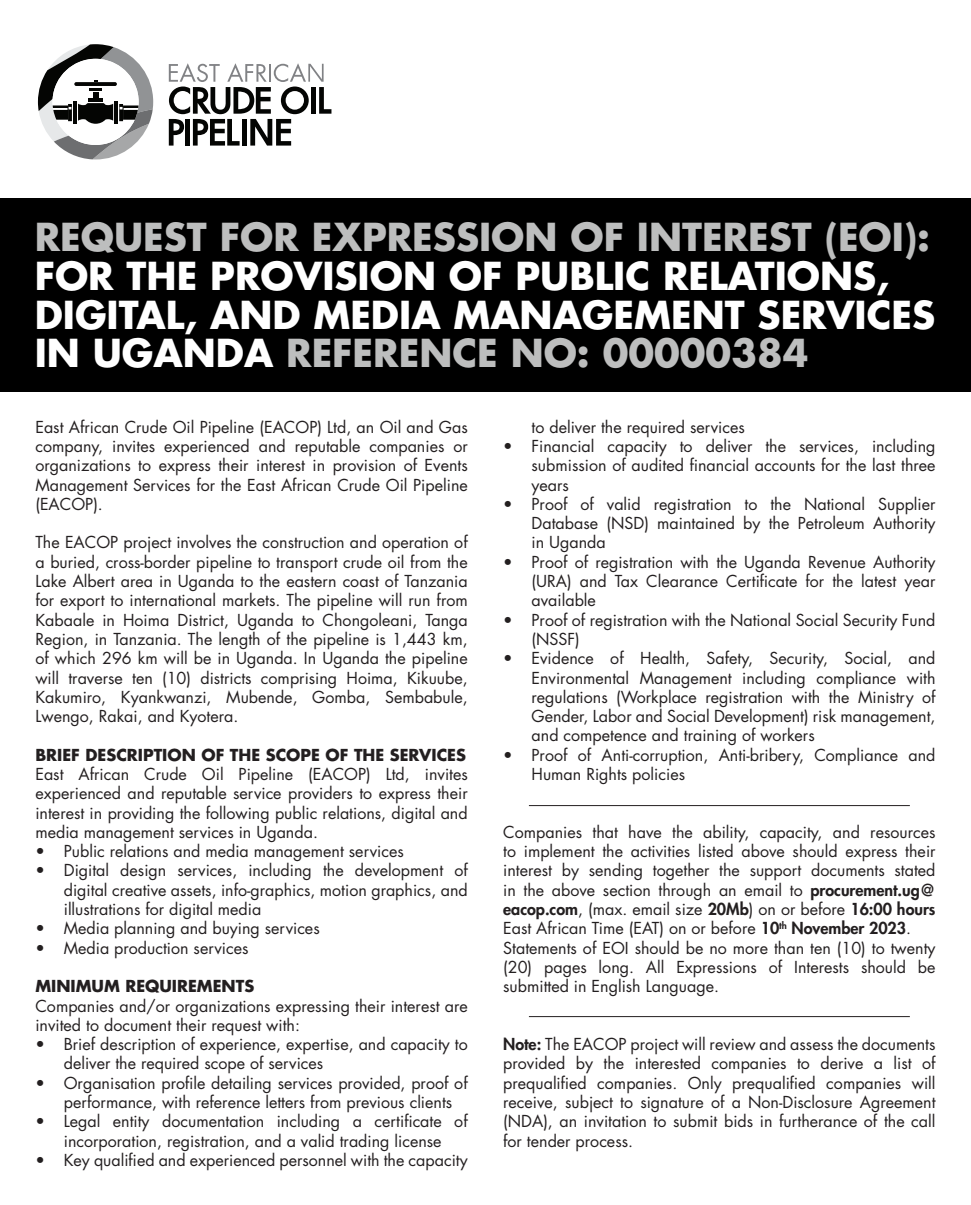
<style>
.page{position:relative;width:971px;height:1205px;background:#fff}
.page>*{position:absolute;margin:0;border:0;box-sizing:border-box;transform-origin:0 0}
.t1{font:700 37.5px/38.8px "Futura Std";color:#fff}
.t2{font:700 37.5px "Futura Std";color:#bdbebe}
.t3{font:16px/19.2px "Futura Std";color:#231f20;text-align:justify}
.t4{font:700 16px "Futura Std";color:#231f20}
.s1{color:#bdbebe}
.s2{font-weight:800}
</style>
<div class="page">
<svg style="left:38px;top:44px;width:115px;height:115px"></svg>
<svg style="left:68px;top:104px;width:4px;height:17px"></svg>
<svg style="left:169px;top:63px;width:162px;height:83px"></svg>
<hr style="left:529px;top:805px;width:381px;height:1px;background:#231f20">
<hr style="left:529px;top:1016px;width:381px;height:1px;background:#231f20">
<div style="left:0;top:198px;width:971px;height:193px;background:#000"></div>
<p class="t2" style="left:35px;top:212px;width:897px">REQUEST FOR EXPRESSION OF INTEREST (EOI):</p>
<p class="t1" style="left:35px;top:256px;width:902px">FOR THE PROVISION OF PUBLIC RELATIONS,<br>DIGITAL, AND MEDIA MANAGEMENT SERVICES<br>IN UGANDA <span class="s1">REFERENCE NO: 00000384</span></p>
<p class="t3" style="left:35px;top:417px;width:434px">East African Crude Oil Pipeline (EACOP) Ltd, an Oil and Gas company, invites experienced and reputable companies or organizations to express their interest in provision of Events Management Services for the East African Crude Oil Pipeline (EACOP).</p>
<p class="t3" style="left:35px;top:533px;width:434px">The EACOP project involves the construction and operation of a buried, cross-border pipeline to transport crude oil from the Lake Albert area in Uganda to the eastern coast of Tanzania for export to international markets. The pipeline will run from Kabaale in Hoima District, Uganda to Chongoleani, Tanga Region, in Tanzania. The length of the pipeline is 1,443 km, of which 296 km will be in Uganda. In Uganda the pipeline will traverse ten (10) districts comprising Hoima, Kikuube, Kakumiro, Kyankwanzi, Mubende, Gomba, Sembabule, Lwengo, Rakai, and Kyotera.</p>
<p class="t4" style="left:35px;top:744px;width:432px">BRIEF DESCRIPTION OF THE SCOPE OF THE SERVICES</p>
<p class="t3" style="left:35px;top:765px;width:434px">East African Crude Oil Pipeline (EACOP) Ltd, invites experienced and reputable service providers to express their interest in providing the following public relations, digital and media management services in Uganda.</p>
<p class="t3" style="left:35px;top:842px;width:370px">• Public relations and media management services</p>
<p class="t3" style="left:64px;top:861px;width:405px;text-indent:-28px">• Digital design services, including the development of digital creative assets, info-graphics, motion graphics, and illustrations for digital media</p>
<p class="t3" style="left:35px;top:919px;width:286px">• Media planning and buying services</p>
<p class="t3" style="left:35px;top:938px;width:215px">• Media production services</p>
<p class="t4" style="left:35px;top:975px;width:220px">MINIMUM REQUIREMENTS</p>
<p class="t3" style="left:35px;top:996px;width:434px">Companies and/or organizations expressing their interest are invited to document their request with:</p>
<p class="t3" style="left:64px;top:1035px;width:405px;text-indent:-28px">• Brief description of experience, expertise, and capacity to deliver the required scope of services</p>
<p class="t3" style="left:64px;top:1073px;width:405px;text-indent:-28px">• Organisation profile detailing services provided, proof of performance, with reference letters from previous clients</p>
<p class="t3" style="left:35px;top:1112px;width:434px;text-align:center">• Legal entity documentation including a certificate of incorporation, registration, and a valid trading license</p>
<p class="t3" style="left:35px;top:1150px;width:434px">• Key qualified and experienced personnel with the capacity</p>
<p class="t3" style="left:531px;top:417px;width:215px">to deliver the required services</p>
<p class="t3" style="left:531px;top:437px;width:405px;text-indent:-28px">• Financial capacity to deliver the services, including submission of audited financial accounts for the last three years</p>
<p class="t3" style="left:531px;top:494px;width:405px;text-indent:-28px">• Proof of valid registration to the National Supplier Database (NSD) maintained by the Petroleum Authority in Uganda</p>
<p class="t3" style="left:531px;top:552px;width:405px;text-indent:-28px">• Proof of registration with the Uganda Revenue Authority (URA) and Tax Clearance Certificate for the latest year available</p>
<p class="t3" style="left:531px;top:610px;width:405px;text-indent:-28px">• Proof of registration with the National Social Security Fund (NSSF)</p>
<p class="t3" style="left:531px;top:649px;width:405px;text-indent:-28px">• Evidence of Health, Safety, Security, Social, and Environmental Management including compliance with regulations (Workplace registration with the Ministry of Gender, Labor and Social Development) risk management, and competence and training of workers</p>
<p class="t3" style="left:531px;top:745px;width:405px;text-indent:-28px">• Proof of Anti-corruption, Anti-bribery, Compliance and<br>Human Rights policies</p>
<p class="t3" style="left:503px;top:822px;width:434px">Companies that have the ability, capacity, and resources to implement the activities listed above should express their interest by sending together the support documents stated in the above section through an email to <span class="s2">procurement.ug@ eacop.com</span>, (max. email size <span class="s2">20Mb</span>) on or before <span class="s2">16:00 hours </span>East African Time (EAT) on or before <span class="s2">10</span><sup>th</sup> <span class="s2">November 2023</span>.</p>
<p class="t3" style="left:503px;top:938px;width:434px">Statements of EOI should be no more than ten (10) to twenty (20) pages long. All Expressions of Interests should be submitted in English Language.</p>
<p class="t3" style="left:503px;top:1035px;width:434px"><span class="s2">Note:</span> The EACOP project will review and assess the documents provided by the interested companies to derive a list of prequalified companies. Only prequalified companies will receive, subject to signature of a Non-Disclosure Agreement (NDA), an invitation to submit bids in furtherance of the call for tender process.</p>
</div>
